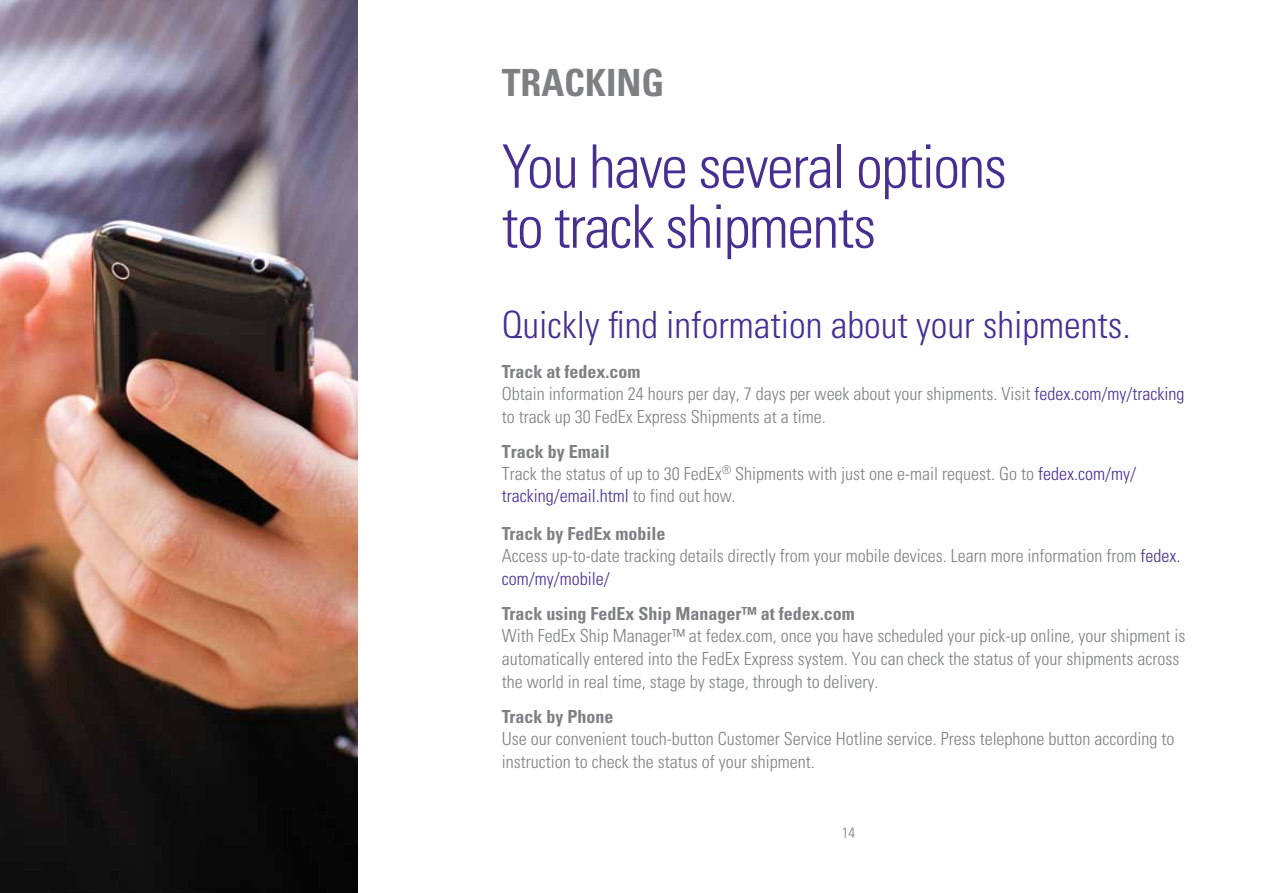
<style>
.page{position:relative;width:1263px;height:893px;background:#fff}
.page>*{position:absolute;margin:0;border:0;box-sizing:border-box;transform-origin:0 0}
.t1{font:300 condensed 60px/60px "Univers";letter-spacing:-.025em;color:#472f92}
.t2{font:300 condensed 37.5px "Univers";color:#472f92}
.t3{font:700 condensed 37.5px "Univers";color:#7e8083}
.t4{font:300 condensed 18px/22.5px "Univers";color:#7e8083}
.t5{font:300 condensed 18px/22.6px "Univers LT Std";color:#7e8083}
.t6{font:700 condensed 18px "Univers";color:#7e8083}
.t7{font:300 condensed 15px "Univers";color:#7e8083}
.s1{font-weight:700}
.s2{color:#472f92}
.s3{font-family:"Univers";color:#472f92}
</style>
<div class="page">
<img style="left:0;top:0;width:357px;height:893px">
<h2 class="t3" style="left:502px;top:60px;width:164px">TRACking</h2>
<h1 class="t1" style="left:502px;top:137px;width:507px">You have several options to track shipments</h1>
<h2 class="t2" style="left:502px;top:303px;width:630px">Quickly find information about your shipments.</h2>
<p class="t4" style="left:502px;top:360px;width:684px"><span class="s1">Track at fedex.com<br></span>Obtain information 24 hours per day, 7 days per week about your shipments. Visit <span class="s2">fedex.com/my/tracking </span>to track up 30 FedEx Express Shipments at a time.</p>
<p class="t6" style="left:502px;top:441px;width:109px">Track by Email</p>
<p class="t5" style="left:502px;top:462px;width:636px">Track the status of up to 30 FedEx<sup>®</sup> Shipments with just one e-mail request. Go to <span class="s3">fedex.com/my/ </span><span class="s2">tracking/email.html</span> to find out how.</p>
<p class="t4" style="left:502px;top:522px;width:680px"><span class="s1">Track by Fedex mobile<br></span>Access up-to-date tracking details directly from your mobile devices. Learn more information from <span class="s2">fedex. com/my/mobile/</span></p>
<p class="t6" style="left:502px;top:603px;width:355px">Track using Fedex Ship manager™ at fedex.com</p>
<p class="t4" style="left:502px;top:625px;width:685px">With FedEx Ship Manager™ at fedex.com, once you have scheduled your pick-up online, your shipment is automatically entered into the FedEx Express system. You can check the status of your shipments across the world in real time, stage by stage, through to delivery.</p>
<p class="t6" style="left:502px;top:705px;width:113px">Track by phone</p>
<p class="t4" style="left:502px;top:728px;width:674px">Use our convenient touch-button Customer Service Hotline service. Press telephone button according to instruction to check the status of your shipment.</p>
<p class="t7" style="left:842px;top:824px;width:15px">14</p>
</div>
